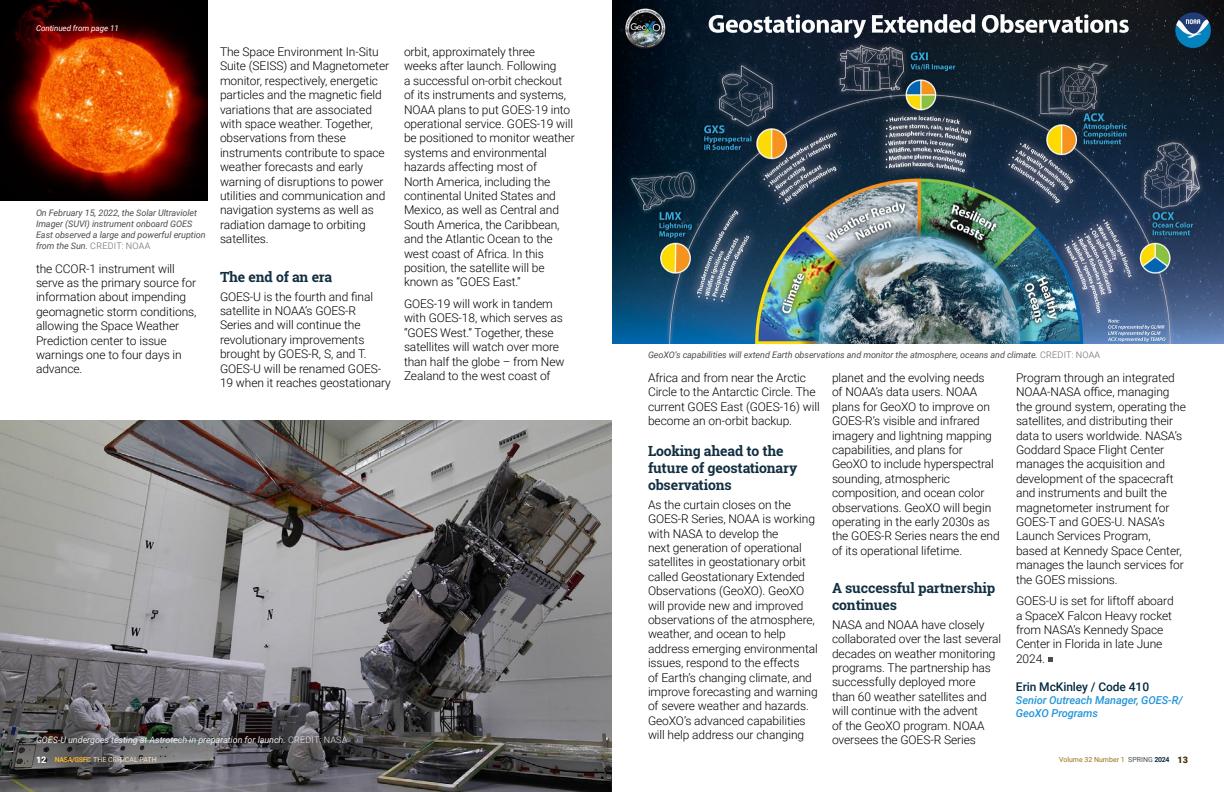
<style>
.page{position:relative;width:1224px;height:792px;background:#fff}
.page>*{position:absolute;margin:0;border:0;box-sizing:border-box;transform-origin:0 0}
.body_h1_blue{font:700 14px/16.8px "Roboto Slab";letter-spacing:-.01em;color:#112f41}
.body{font:300 12px/14.4px "Roboto";letter-spacing:-.005em;color:#000}
.writer_name{font:500 12px "Roboto";letter-spacing:-.005em;color:#042a40}
.writer_title{font:italic 500 11px/13.2px "Roboto";letter-spacing:-.005em;color:#2395da}
.t1{font:italic 9px/10.8px "Roboto";letter-spacing:-.005em;color:#4c4c4c}
.t2{font:italic 9px "Roboto";letter-spacing:-.005em;color:#e9ebed}
.t3{font:900 9px "Roboto";color:#fff}
.t4{font:italic 8px "Roboto";letter-spacing:-.005em;color:#fff}
.t5{font:7px "Roboto";color:#9a6f11}
.t6{font:7px "Roboto";color:#f4e7be}
.s1{font-weight:300;font-style:normal;color:#666}
.s2{font-weight:300;font-style:normal}
.s3{font-weight:700;color:#f2b134}
.s4{color:#4c4c4c}
.s5{font-weight:700;color:#112f41}
.s6{font-weight:900;font-size:9px;color:#402e04}
</style>
<div class="page">
<img style="left:612px;top:0;width:612px;height:343px">
<img style="left:0;top:420px;width:612px;height:372px">
<svg style="left:1048px;top:657px;width:5px;height:5px"></svg>
<img style="left:0;top:0;width:208px;height:200px">
<p class="t4" style="left:36px;top:23px;width:84px">Continued from page 11</p>
<p class="t1" style="left:36px;top:207px;width:171px">On February 15, 2022, the Solar Ultraviolet Imager (SUVI) instrument onboard GOES East observed a large and powerful eruption from the Sun. <span class="s1">CREDIT: NOAA</span></p>
<p class="body" style="left:36px;top:261px;width:162px">the CCOR-1 instrument will serve as the primary source for information about impending geomagnetic storm conditions, allowing the Space Weather<br>Prediction center to issue warnings one to four days in advance.</p>
<p class="body" style="left:220px;top:44px;width:171px">The Space Environment In-Situ<br>Suite (SEISS) and Magnetometer monitor, respectively, energetic particles and the magnetic field variations that are associated with space weather. Together, observations from these instruments contribute to space weather forecasts and early warning of disruptions to power utilities and communication and navigation systems as well as radiation damage to orbiting satellites.</p>
<p class="body_h1_blue" style="left:220px;top:268px;width:114px">The end of an era</p>
<p class="body" style="left:220px;top:289px;width:172px">GOES-U is the fourth and final satellite in NOAA’s GOES-R<br>Series and will continue the revolutionary improvements brought by GOES-R, S, and T.<br>GOES-U will be renamed GOES-<br>19 when it reaches geostationary</p>
<p class="body" style="left:404px;top:44px;width:172px">orbit, approximately three<br>weeks after launch. Following<br>a successful on-orbit checkout of its instruments and systems,<br>NOAA plans to put GOES-19 into operational service. GOES-19 will be positioned to monitor weather systems and environmental hazards affecting most of<br>North America, including the continental United States and<br>Mexico, as well as Central and<br>South America, the Caribbean, and the Atlantic Ocean to the west coast of Africa. In this position, the satellite will be known as “GOES East.”</p>
<p class="body" style="left:404px;top:296px;width:162px">GOES-19 will work in tandem with GOES-18, which serves as “GOES West.” Together, these satellites will watch over more than half the globe – from New<br>Zealand to the west coast of</p>
<p class="t2" style="left:36px;top:734px;width:313px">GOES-U undergoes testing at Astrotech in preparation for launch. <span class="s2">CREDIT: NASA</span></p>
<p class="t3" style="left:36px;top:753px;width:12px">12</p>
<p class="t6" style="left:55px;top:755px;width:103px"><span class="s3">NASA/GSFC</span> THE CRITICAL PATH</p>
<p class="t1" style="left:648px;top:349px;width:454px">GeoXO’s capabilities will extend Earth observations and monitor the atmosphere, oceans and climate. <span class="s1">CREDIT: NOAA</span></p>
<p class="body" style="left:648px;top:370px;width:173px">Africa and from near the Arctic<br>Circle to the Antarctic Circle. The current GOES East (GOES-16) will become an on-orbit backup.</p>
<p class="body_h1_blue" style="left:648px;top:443px;width:151px">Looking ahead to the future of geostationary observations</p>
<p class="body" style="left:648px;top:497px;width:171px">As the curtain closes on the<br>GOES-R Series, NOAA is working with NASA to develop the<br>next generation of operational satellites in geostationary orbit called Geostationary Extended<br>Observations (GeoXO). GeoXO will provide new and improved observations of the atmosphere, weather, and ocean to help address emerging environmental issues, respond to the effects<br>of Earth’s changing climate, and improve forecasting and warning of severe weather and hazards.<br>GeoXO’s advanced capabilities will help address our changing</p>
<p class="body" style="left:832px;top:370px;width:169px">planet and the evolving needs<br>of NOAA’s data users. NOAA plans for GeoXO to improve on<br>GOES-R’s visible and infrared imagery and lightning mapping capabilities, and plans for<br>GeoXO to include hyperspectral sounding, atmospheric composition, and ocean color observations. GeoXO will begin operating in the early 2030s as the GOES-R Series nears the end of its operational lifetime.</p>
<p class="body_h1_blue" style="left:832px;top:580px;width:165px">A successful partnership continues</p>
<p class="body" style="left:832px;top:617px;width:171px">NASA and NOAA have closely collaborated over the last several decades on weather monitoring programs. The partnership has successfully deployed more than 60 weather satellites and will continue with the advent<br>of the GeoXO program. NOAA oversees the GOES-R Series</p>
<p class="body" style="left:1016px;top:370px;width:171px">Program through an integrated<br>NOAA-NASA office, managing the ground system, operating the satellites, and distributing their data to users worldwide. NASA’s<br>Goddard Space Flight Center manages the acquisition and development of the spacecraft and instruments and built the magnetometer instrument for<br>GOES-T and GOES-U. NASA’s<br>Launch Services Program,<br>based at Kennedy Space Center, manages the launch services for the GOES missions.</p>
<p class="body" style="left:1016px;top:593px;width:159px">GOES-U is set for liftoff aboard a SpaceX Falcon Heavy rocket from NASA’s Kennedy Space<br>Center in Florida in late June<br>2024.</p>
<p class="writer_name" style="left:1016px;top:678px;width:135px">Erin McKinley / Code 410</p>
<p class="writer_title" style="left:1016px;top:693px;width:168px">Senior Outreach Manager, GOES-R/<br>GeoXO Programs</p>
<p class="t5" style="left:1059px;top:755px;width:130px">Volume 32 Number 1 <span class="s4">SPRING</span> <span class="s5">2024</span> <span class="s6">13</span></p>
</div>
